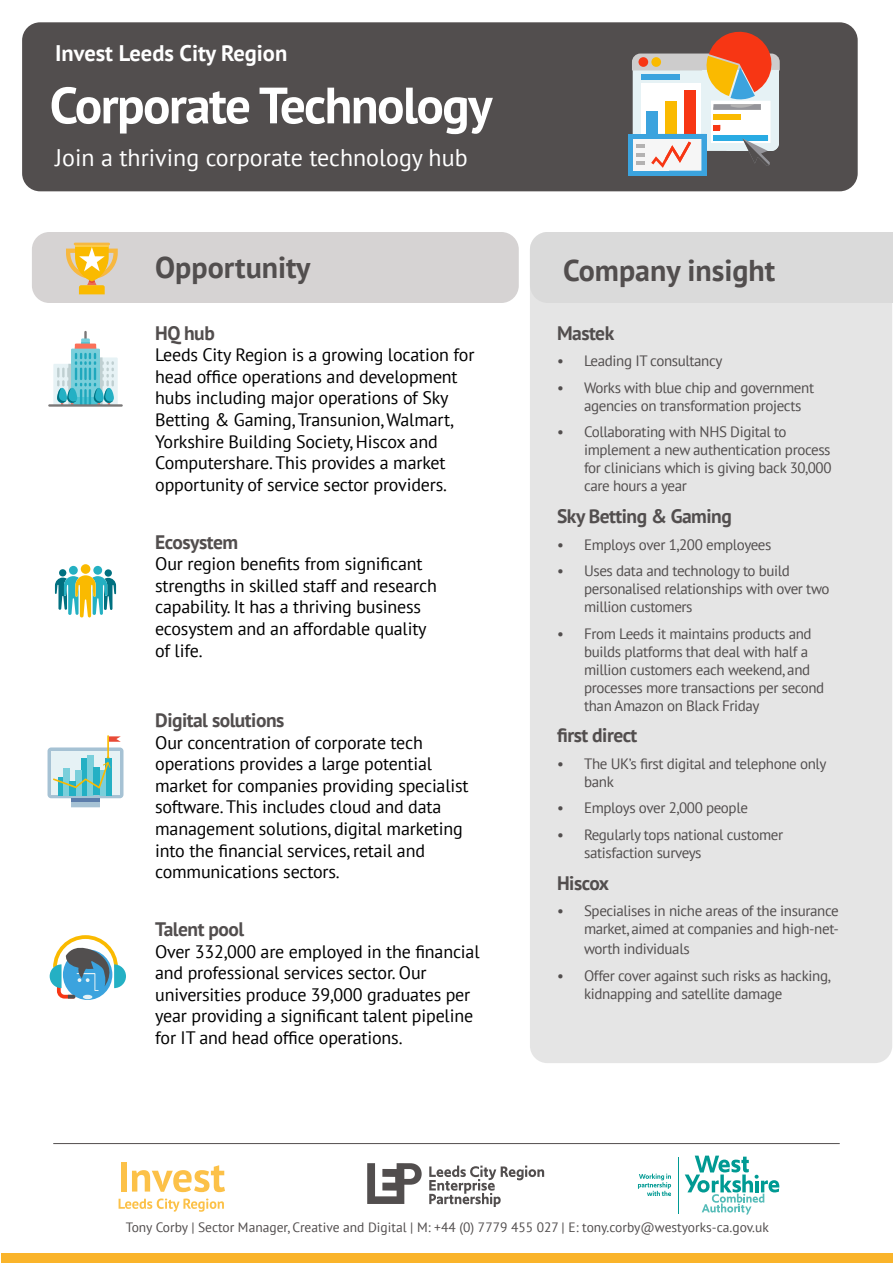
<style>
.page{position:relative;width:893px;height:1263px;background:#fff}
.page>*{position:absolute;margin:0;border:0;box-sizing:border-box;transform-origin:0 0}
.t1{font:700 51px "PT Sans";letter-spacing:-.03em;color:#fff}
.t2{font:700 30px "PT Sans";color:#524e4e}
.t3{font:24px "PT Sans";color:#fff}
.t4{font:700 22.5px "PT Sans";color:#fff}
.t5{font:700 19.5px "PT Sans";letter-spacing:-.025em;color:#524e4e}
.t6{font:18px/21.6px "PT Sans";letter-spacing:-.01em;color:#000}
.t7{font:15px/18px "PT Sans";letter-spacing:-.025em;color:#524e4e}
.t8{font:13.5px "PT Sans";color:#524e4e}
</style>
<div class="page">
<svg style="left:429px;top:1165px;width:115px;height:42px"></svg>
<svg style="left:367px;top:1163px;width:55px;height:41px"></svg>
<svg style="left:685px;top:1155px;width:94px;height:59px"></svg>
<hr style="left:678px;top:1156px;width:1px;height:57px;background:#009a93">
<svg style="left:638px;top:1174px;width:33px;height:22px"></svg>
<div style="left:2px;top:1254px;width:891px;height:9px;background:#fab42a"></div>
<div style="left:121px;top:1162px;width:5px;height:29px;background:#fcc148"></div>
<svg style="left:132px;top:1165px;width:93px;height:27px"></svg>
<svg style="left:119px;top:1198px;width:105px;height:14px"></svg>
<hr style="left:53px;top:1143px;width:787px;height:1px;background:#524e4e">
<div style="left:32px;top:232px;width:487px;height:71px;background:#d6d3d3;border-radius:17px"></div>
<div style="left:530px;top:232px;width:362px;height:831px;background:#e5e5e5;border-radius:17px"></div>
<div style="left:530px;top:232px;width:363px;height:71px;background:#dadada"></div>
<div style="left:22px;top:22px;width:836px;height:169px;background:#524e4e;border-radius:18px"></div>
<div style="left:628px;top:134px;width:78px;height:41px;background:#3ba3de"></div>
<svg style="left:632px;top:31px;width:148px;height:144px"></svg>
<hr style="left:74px;top:243px;width:36px;height:2px;background:#f7b840">
<svg style="left:66px;top:245px;width:52px;height:49px"></svg>
<hr style="left:75px;top:245px;width:34px;height:2px;background:#fccc4a">
<svg style="left:53px;top:331px;width:65px;height:73px"></svg>
<hr style="left:48px;top:404px;width:75px;height:3px;background:#7a7878">
<div style="left:105px;top:569px;width:7px;height:8px;background:#007080;border-radius:50%"></div>
<div style="left:59px;top:569px;width:7px;height:7px;background:#007080;border-radius:50%"></div>
<div style="left:93px;top:566px;width:9px;height:9px;background:#24b0c2;border-radius:50%"></div>
<div style="left:69px;top:566px;width:9px;height:9px;background:#24b0c2;border-radius:50%"></div>
<svg style="left:55px;top:575px;width:61px;height:42px"></svg>
<div style="left:81px;top:564px;width:9px;height:10px;background:#faba00;border-radius:50%"></div>
<svg style="left:48px;top:736px;width:75px;height:71px"></svg>
<svg style="left:50px;top:935px;width:76px;height:64px"></svg>
<p class="t4" style="left:55px;top:38px;width:234px">Invest Leeds City Region</p>
<h1 class="t1" style="left:50px;top:72px;width:444px">Corporate Technology</h1>
<h3 class="t3" style="left:55px;top:142px;width:414px">Join a thriving corporate technology hub</h3>
<h2 class="t2" style="left:155px;top:248px;width:157px">Opportunity</h2>
<h2 class="t2" style="left:563px;top:250px;width:214px">Company insight</h2>
<p class="t5" style="left:155px;top:320px;width:61px">HQ hub</p>
<p class="t6" style="left:155px;top:344px;width:321px">Leeds City Region is a growing location for head office operations and development hubs including major operations of Sky Betting &amp; Gaming, Transunion, Walmart, Yorkshire Building Society, Hiscox and Computershare. This provides a market opportunity of service sector providers.</p>
<p class="t5" style="left:155px;top:529px;width:84px">Ecosystem</p>
<p class="t6" style="left:155px;top:553px;width:283px">Our region benefits from significant strengths in skilled staff and research capability. It has a thriving business ecosystem and an affordable quality of life.</p>
<p class="t5" style="left:155px;top:707px;width:131px">Digital solutions</p>
<p class="t6" style="left:155px;top:731px;width:315px">Our concentration of corporate tech operations provides a large potential market for companies providing specialist software. This includes cloud and data management solutions, digital marketing into the financial services, retail and communications sectors.</p>
<p class="t5" style="left:155px;top:916px;width:91px">Talent pool</p>
<p class="t6" style="left:155px;top:940px;width:326px">Over 332,000 are employed in the financial and professional services sector. Our universities produce 39,000 graduates per year providing a significant talent pipeline for IT and head office operations.</p>
<p class="t5" style="left:557px;top:320px;width:59px">Mastek</p>
<p class="t7" style="left:557px;top:351px;width:167px">• Leading IT consultancy</p>
<p class="t7" style="left:584px;top:378px;width:232px;text-indent:-27px">• Works with blue chip and government agencies on transformation projects</p>
<p class="t7" style="left:584px;top:422px;width:249px;text-indent:-27px">• Collaborating with NHS Digital to implement a new authentication process for clinicians which is giving back 30,000 care hours a year</p>
<p class="t5" style="left:557px;top:503px;width:176px">Sky Betting &amp; Gaming</p>
<p class="t7" style="left:557px;top:535px;width:216px">• Employs over 1,200 employees</p>
<p class="t7" style="left:584px;top:561px;width:247px;text-indent:-27px">• Uses data and technology to build personalised relationships with over two million customers</p>
<p class="t7" style="left:584px;top:624px;width:242px;text-indent:-27px">• From Leeds it maintains products and builds platforms that deal with half a million customers each weekend, and processes more transactions per second than Amazon on Black Friday</p>
<p class="t5" style="left:557px;top:723px;width:82px">first direct</p>
<p class="t7" style="left:584px;top:754px;width:244px;text-indent:-27px">• The UK’s first digital and telephone only bank</p>
<p class="t7" style="left:557px;top:799px;width:192px">• Employs over 2,000 people</p>
<p class="t7" style="left:584px;top:825px;width:201px;text-indent:-27px">• Regularly tops national customer satisfaction surveys</p>
<p class="t5" style="left:557px;top:870px;width:54px">Hiscox</p>
<p class="t7" style="left:557px;top:902px;width:283px;text-align:right">• Specialises in niche areas of the insurance market, aimed at companies and high-net-</p>
<p class="t7" style="left:584px;top:939px;width:107px">worth individuals</p>
<p class="t7" style="left:584px;top:966px;width:248px;text-indent:-27px">• Offer cover against such risks as hacking, kidnapping and satellite damage</p>
<p class="t8" style="left:126px;top:1219px;width:644px">Tony Corby | Sector Manager, Creative and Digital | M: +44 (0) 7779 455 027 | E: tony.corby@westyorks-ca.gov.uk</p>
</div>
